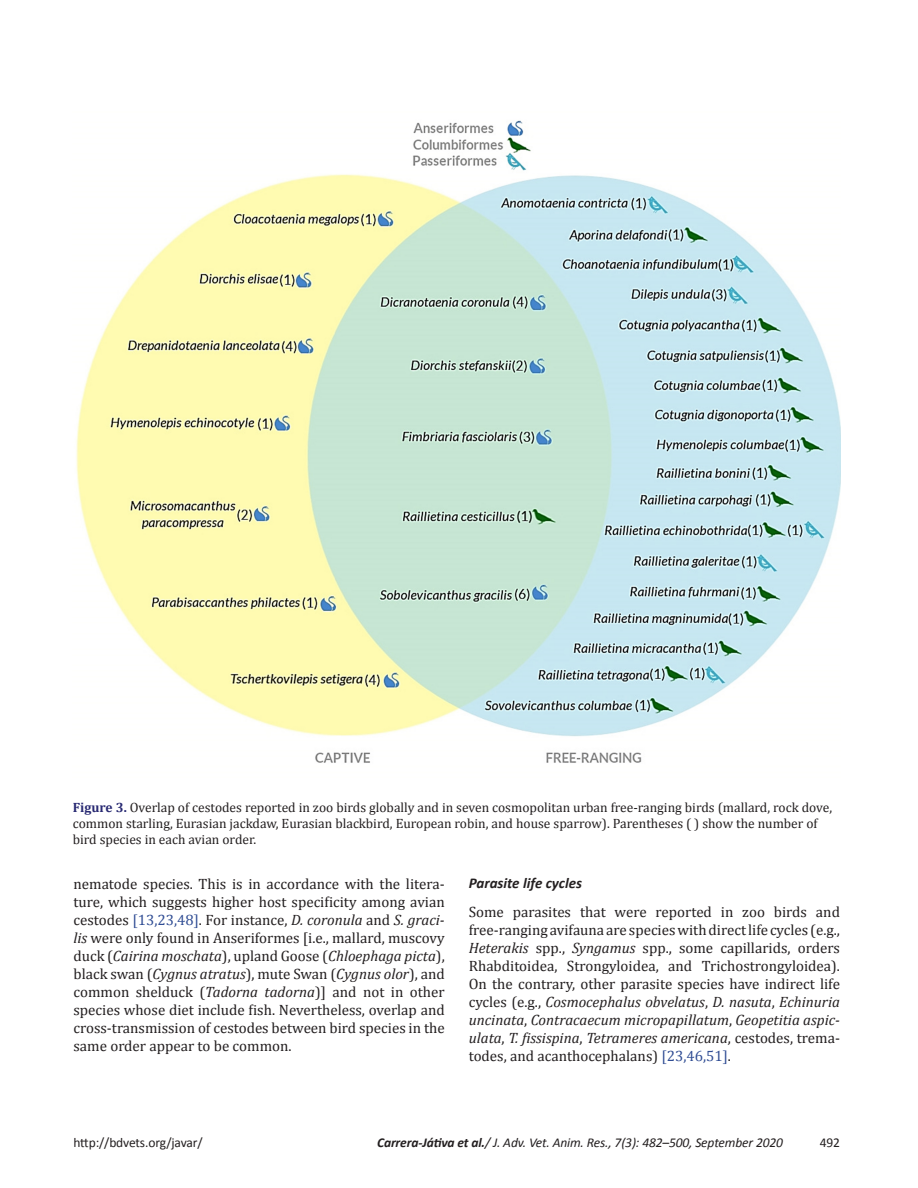
<style>
.page{position:relative;width:918px;height:1188px;background:#fff}
.page>*{position:absolute;margin:0;border:0;box-sizing:border-box;transform-origin:0 0}
.Para_Indent{font:15px/18px "Cambria";color:#231f20;text-align:justify}
.Para_1st{font:15px/18px "Cambria";color:#231f20;text-align:justify}
.Head_B{font:italic 700 15px "Calibri";color:#231f20}
.t1{font:13.5px/16.2px "Cambria";color:#231f20}
.t2{font:italic 13.5px "Calibri";letter-spacing:-.01em;color:#231f20}
.t3{font:13.5px "Calibri";letter-spacing:-.01em;color:#231f20}
.s1{font-weight:700;color:#292a73}
.s2{color:#304d94}
.s3{font-style:italic}
.s4{font-weight:700}
</style>
<div class="page">
<img style="left:76px;top:120px;width:765px;height:643px">
<p class="t1" style="left:73px;top:799px;width:761px"><span class="s1">Figure 3.</span> Overlap of cestodes reported in zoo birds globally and in seven cosmopolitan urban free-ranging birds (mallard, rock dove, common starling, Eurasian jackdaw, Eurasian blackbird, European robin, and house sparrow). Parentheses ( ) show the number of bird species in each avian order.</p>
<p class="Para_Indent" style="left:74px;top:874px;width:373px">nematode species. This is in accordance with the litera&shy;ture, which suggests higher host specificity among avian cestodes <span class="s2">[13,23,48]</span>. For instance, <span class="s3">D. coronula</span> and <span class="s3">S. graci&shy;lis</span> were only found in Anseriformes [i.e., mallard, muscovy duck (<span class="s3">Cairina moschata</span>), upland Goose (<span class="s3">Chloephaga picta</span>), black swan (<span class="s3">Cygnus atratus</span>), mute Swan (<span class="s3">Cygnus olor</span>), and common shelduck (<span class="s3">Tadorna tadorna</span>)] and not in other species whose diet include fish. Nevertheless, overlap and cross-transmission of cestodes between bird species in the same order appear to be common.</p>
<p class="Head_B" style="left:469px;top:874px;width:115px">Parasite life cycles</p>
<p class="Para_1st" style="left:469px;top:902px;width:373px">Some parasites that were reported in zoo birds and free-ranging avifauna are species with direct life cycles (e.g., <span class="s3">Heterakis</span> spp., <span class="s3">Syngamus</span> spp., some capillarids, orders Rhabditoidea, Strongyloidea, and Trichostrongyloidea).<br>On the contrary, other parasite species have indirect life cycles (e.g., <span class="s3">Cosmocephalus obvelatus</span>, <span class="s3">D. nasuta</span>, <span class="s3">Echinuria uncinata</span>, <span class="s3">Contracaecum micropapillatum</span>, <span class="s3">Geopetitia aspic&shy;ulata</span>, <span class="s3">T. fissispina</span>, <span class="s3">Tetrameres americana</span>, cestodes, trema&shy;todes, and acanthocephalans) <span class="s2">[23,46,51]</span>.</p>
<p class="t3" style="left:74px;top:1134px;width:131px">http://bdvets.org/javar/</p>
<p class="t2" style="left:377px;top:1134px;width:407px"><span class="s4">Carrera-Játiva et al.</span>/ J. Adv. Vet. Anim. Res., 7(3): 482–500, September 2020</p>
<p class="t3" style="left:820px;top:1134px;width:22px">492</p>
</div>
